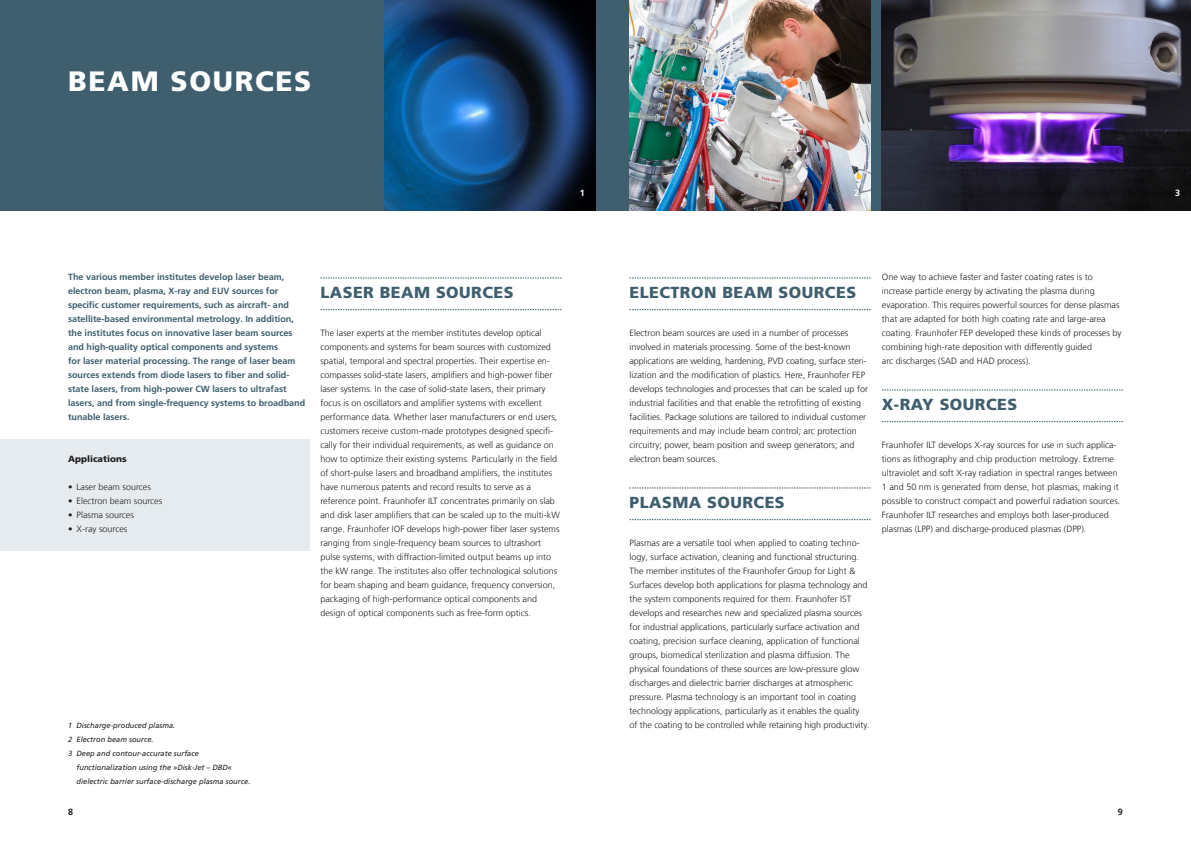
<style>
.page{position:relative;width:1191px;height:842px;background:#fff}
.page>*{position:absolute;margin:0;border:0;box-sizing:border-box;transform-origin:0 0}
.t1{font:900 28px "Frutiger LT Com";letter-spacing:.06em;color:#fff}
.t2{font:900 16px "Frutiger LT Com";letter-spacing:.03em;color:#3f5f6e}
.t3{font:300 9px/14px "Frutiger LT Com";color:#231f20}
.t4{font:700 9px/14px "Frutiger LT Com";color:#3f5f6e}
.t5{font:900 9px "Frutiger LT Com";color:#231f20}
.t6{font:700 9px "Frutiger LT Com";color:#fff}
.t7{font:700 9px "Frutiger LT Com";color:#231f20}
.t8{font:italic 7.5px "Frutiger LT Com";color:#231f20}
</style>
<div class="page">
<div style="left:0;top:0;width:1191px;height:210px;background:#3f5f6e"></div>
<img style="left:629px;top:0;width:241px;height:210px">
<img style="left:882px;top:0;width:309px;height:210px">
<img style="left:384px;top:0;width:211px;height:210px">
<div style="left:0;top:439px;width:309px;height:112px;background:#e5ebee"></div>
<svg style="left:629px;top:278px;width:241px;height:1px"></svg>
<svg style="left:629px;top:309px;width:241px;height:1px"></svg>
<svg style="left:629px;top:488px;width:241px;height:1px"></svg>
<svg style="left:629px;top:519px;width:241px;height:1px"></svg>
<svg style="left:882px;top:390px;width:241px;height:1px"></svg>
<svg style="left:882px;top:421px;width:241px;height:1px"></svg>
<svg style="left:320px;top:278px;width:241px;height:1px"></svg>
<svg style="left:320px;top:309px;width:241px;height:1px"></svg>
<h1 class="t1" style="left:68px;top:64px;width:245px">BEAM SOURCES</h1>
<p class="t6" style="left:580px;top:188px;width:7px">1</p>
<p class="t6" style="left:854px;top:188px;width:7px">2</p>
<p class="t6" style="left:1175px;top:188px;width:7px">3</p>
<p class="t4" style="left:68px;top:270px;width:239px">The various member institutes develop laser beam, electron beam, plasma, X-ray and EUV sources for specific customer requirements, such as aircraft- and satellite-based environmental metrology. In addition, the institutes focus on innovative laser beam sources and high-quality optical components and systems<br>for laser material processing. The range of laser beam sources extends from diode lasers to fiber and solid&shy;state lasers, from high-power CW lasers to ultrafast lasers, and from single-frequency systems to broadband tunable lasers.</p>
<p class="t5" style="left:68px;top:454px;width:60px">Applications</p>
<p class="t3" style="left:68px;top:480px;width:84px">• Laser beam sources</p>
<p class="t3" style="left:68px;top:494px;width:96px">• Electron beam sources</p>
<p class="t3" style="left:68px;top:508px;width:67px">• Plasma sources</p>
<p class="t3" style="left:68px;top:522px;width:61px">• X-ray sources</p>
<h2 class="t2" style="left:320px;top:283px;width:195px">LASER BEAM SOURCES</h2>
<p class="t3" style="left:320px;top:326px;width:241px">The laser experts at the member institutes develop optical components and systems for beam sources with customized spatial, temporal and spectral properties. Their expertise en&shy;compasses solid-state lasers, amplifiers and high-power fiber laser systems. In the case of solid-state lasers, their primary focus is on oscillators and amplifier systems with excellent performance data. Whether laser manufacturers or end users, customers receive custom-made prototypes designed specifi&shy;cally for their individual requirements, as well as guidance on how to optimize their existing systems. Particularly in the field of short-pulse lasers and broadband amplifiers, the institutes have numerous patents and record results to serve as a reference point. Fraunhofer ILT concentrates primarily on slab and disk laser amplifiers that can be scaled up to the multi-kW range. Fraunhofer IOF develops high-power fiber laser systems ranging from single-frequency beam sources to ultrashort pulse systems, with diffraction-limited output beams up into the kW range. The institutes also offer technological solutions for beam shaping and beam guidance, frequency conversion, packaging of high-performance optical components and design of optical components such as free-form optics.</p>
<p class="t8" style="left:68px;top:721px;width:109px">1 Discharge-produced plasma.</p>
<p class="t8" style="left:68px;top:735px;width:87px">2 Electron beam source.</p>
<p class="t8" style="left:68px;top:749px;width:132px">3 Deep and contour-accurate surface</p>
<p class="t8" style="left:77px;top:763px;width:157px">functionalization using the »Disk-Jet – DBD«</p>
<p class="t8" style="left:77px;top:777px;width:175px">dielectric barrier surface-discharge plasma source.</p>
<h2 class="t2" style="left:629px;top:283px;width:228px">ELECTRON BEAM SOURCES</h2>
<p class="t3" style="left:629px;top:326px;width:240px">Electron beam sources are used in a number of processes involved in materials processing. Some of the best-known applications are welding, hardening, PVD coating, surface steri&shy;lization and the modification of plastics. Here, Fraunhofer FEP develops technologies and processes that can be scaled up for industrial facilities and that enable the retrofitting of existing facilities. Package solutions are tailored to individual customer requirements and may include beam control; arc protection circuitry; power, beam position and sweep generators; and electron beam sources.</p>
<h2 class="t2" style="left:629px;top:493px;width:157px">PLASMA SOURCES</h2>
<p class="t3" style="left:629px;top:536px;width:242px">Plasmas are a versatile tool when applied to coating techno&shy;logy, surface activation, cleaning and functional structuring.<br>The member institutes of the Fraunhofer Group for Light &amp; Surfaces develop both applications for plasma technology and the system components required for them. Fraunhofer IST develops and researches new and specialized plasma sources for industrial applications, particularly surface activation and coating, precision surface cleaning, application of functional groups, biomedical sterilization and plasma diffusion. The physical foundations of these sources are low-pressure glow discharges and dielectric barrier discharges at atmospheric pressure. Plasma technology is an important tool in coating technology applications, particularly as it enables the quality<br>of the coating to be controlled while retaining high productivity.</p>
<p class="t3" style="left:882px;top:270px;width:241px">One way to achieve faster and faster coating rates is to increase particle energy by activating the plasma during evaporation. This requires powerful sources for dense plasmas that are adapted for both high coating rate and large-area coating. Fraunhofer FEP developed these kinds of processes by combining high-rate deposition with differently guided<br>arc discharges (SAD and HAD process).</p>
<h2 class="t2" style="left:882px;top:395px;width:137px">X-RAY SOURCES</h2>
<p class="t3" style="left:882px;top:438px;width:240px">Fraunhofer ILT develops X-ray sources for use in such applica&shy;tions as lithography and chip production metrology. Extreme ultraviolet and soft X-ray radiation in spectral ranges between 1 and 50 nm is generated from dense, hot plasmas, making it possible to construct compact and powerful radiation sources.<br>Fraunhofer ILT researches and employs both laser-produced plasmas (LPP) and discharge-produced plasmas (DPP).</p>
<p class="t7" style="left:68px;top:807px;width:7px">8</p>
<p class="t7" style="left:1118px;top:806px;width:7px">9</p>
</div>
